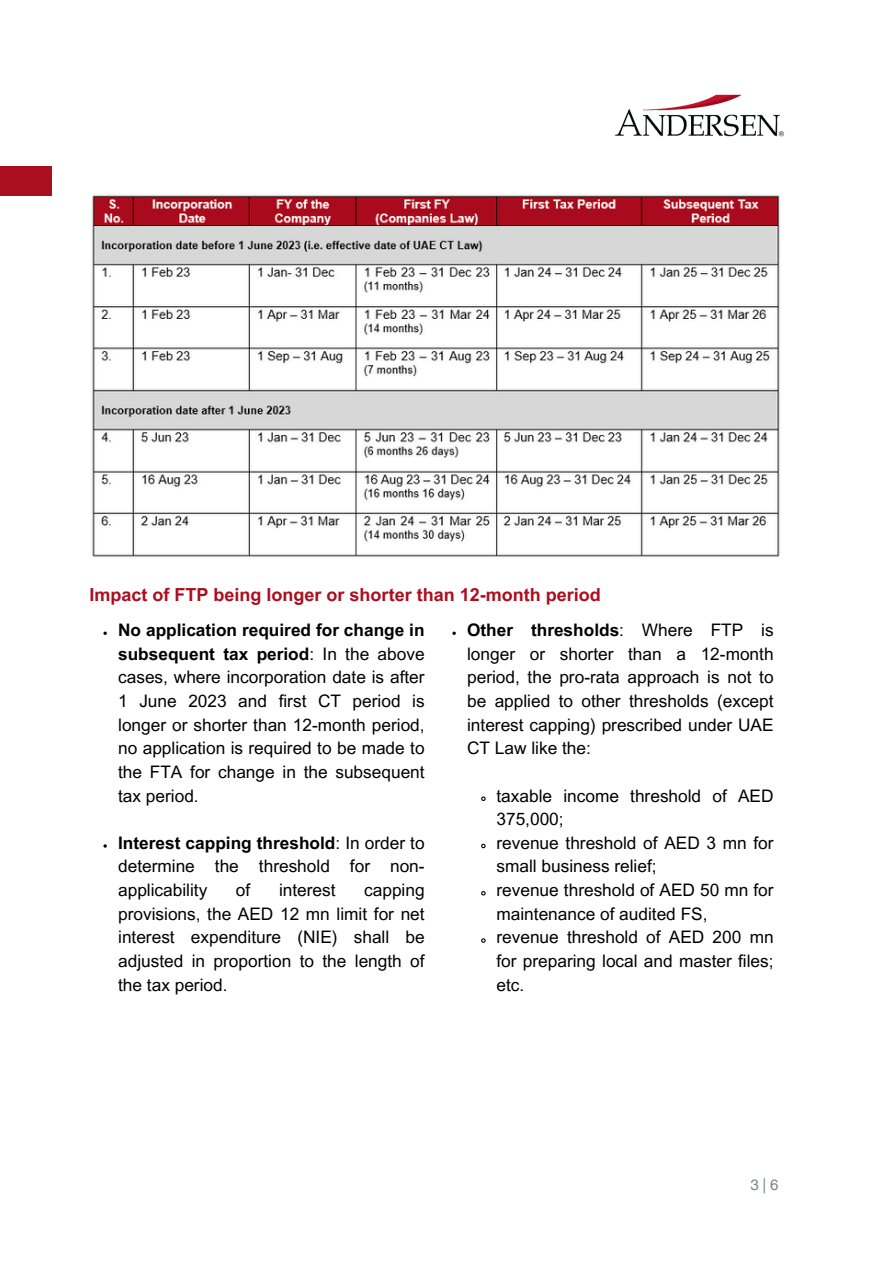
<style>
.page{position:relative;width:894px;height:1264px;background:#fff}
.page>*{position:absolute;margin:0;border:0;box-sizing:border-box;transform-origin:0 0}
.t1{font:700 18px "Arial MT Pro";color:#ab0e1e}
.t2{font:17.25px/23.7px "Arial MT Pro";color:#000;text-align:justify}
.t3{font:15px "Helvetica LT Thai";color:#76848f}
.s1{font-weight:700}
</style>
<div class="page">
<img style="left:92px;top:195px;width:688px;height:362px">
<svg style="left:103px;top:631px;width:4px;height:4px"></svg>
<svg style="left:481px;top:796px;width:5px;height:5px"></svg>
<svg style="left:481px;top:843px;width:5px;height:6px"></svg>
<svg style="left:481px;top:891px;width:5px;height:5px"></svg>
<svg style="left:481px;top:938px;width:5px;height:5px"></svg>
<div style="left:0;top:166px;width:52px;height:29px;background:#ab0e1e"></div>
<img style="left:615px;top:94px;width:169px;height:43px">
<p class="t1" style="left:89px;top:588px;width:513px">Impact of FTP being longer or shorter than 12-month period</p>
<p class="t2" style="left:467px;top:620px;width:308px"><span class="s1">Other thresholds</span>: Where FTP is longer or shorter than a 12-month period, the pro-rata approach is not to be applied to other thresholds (except interest capping) prescribed under UAE CT Law like the:</p>
<p class="t2" style="left:496px;top:785px;width:278px">taxable income threshold of AED<br>375,000;</p>
<p class="t2" style="left:496px;top:833px;width:278px">revenue threshold of AED 3 mn for small business relief;</p>
<p class="t2" style="left:496px;top:880px;width:278px">revenue threshold of AED 50 mn for maintenance of audited FS,</p>
<p class="t2" style="left:496px;top:927px;width:278px">revenue threshold of AED 200 mn for preparing local and master files; etc.</p>
<p class="t2" style="left:118px;top:620px;width:308px"><span class="s1">No application required for change in subsequent tax period</span>: In the above cases, where incorporation date is after 1 June 2023 and first CT period is longer or shorter than 12-month period, no application is required to be made to the FTA for change in the subsequent tax period.</p>
<h1 class="t2" style="left:118px;top:833px;width:308px"><span class="s1">Interest capping threshold</span>: In order to determine the threshold for non&shy;applicability</h1>
<h1 class="t2" style="left:236px;top:880px;width:16px">of</h1>
<h1 class="t2" style="left:279px;top:880px;width:58px">interest</h1>
<h1 class="t2" style="left:118px;top:880px;width:308px;text-indent:246px">capping provisions, the AED 12 mn limit for net interest expenditure (NIE) shall be adjusted in proportion to the length of the tax period.</h1>
<p class="t3" style="left:750px;top:1175px;width:29px">3|6</p>
</div>
